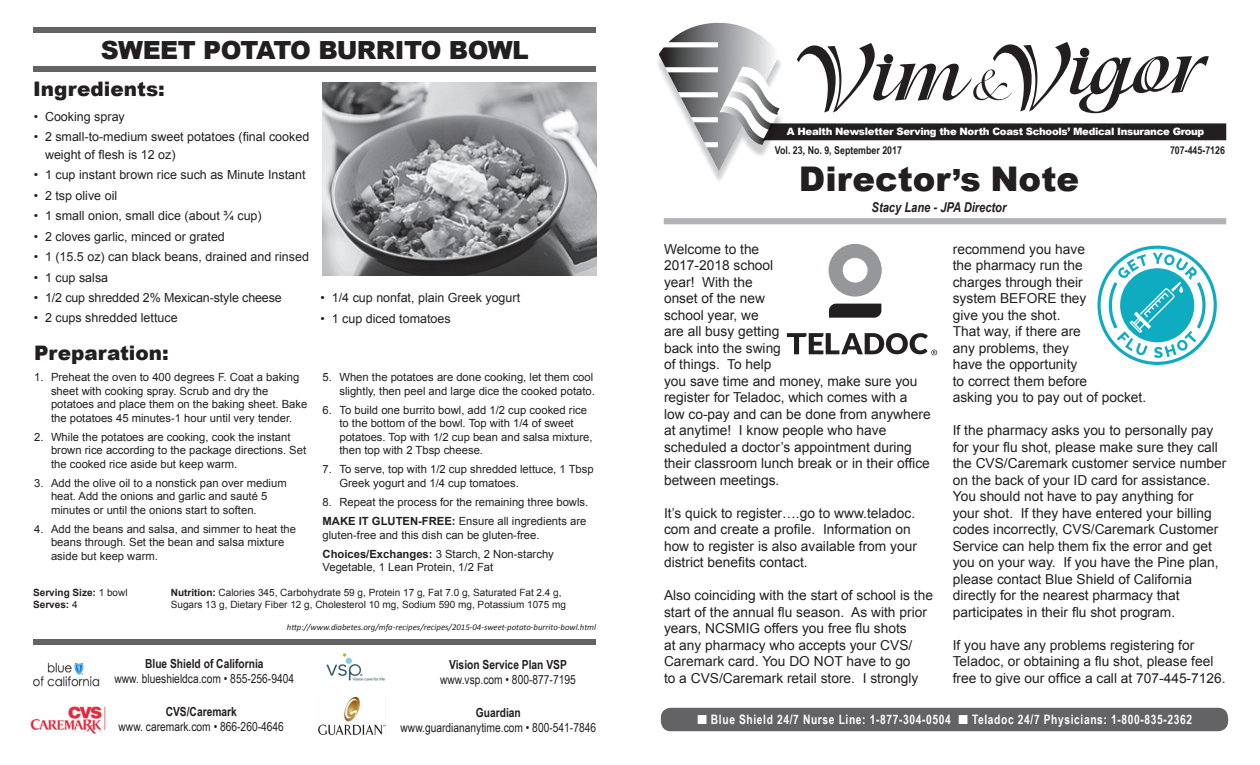
<style>
.page{position:relative;width:1260px;height:765px;background:#fff}
.page>*{position:absolute;margin:0;border:0;box-sizing:border-box;transform-origin:0 0}
.t1{font:900 34px "Arial";color:#231f20}
.body_copy{font:900 25px "Arial";letter-spacing:-.02em;color:#231f20}
.body_copy-2{font:900 20px "Arial";color:#231f20}
.t2{font:13.75px/16.5px "Arial";color:#231f20}
.t3{font:italic 700 13.62px "Arial Narrow";color:#231f20}
.Heading_3{font:700 13px "Arial Narrow";letter-spacing:.05em;color:#fff;scale:.96 1}
.t4{font:12.5px/17.5px "Arial";color:#231f20}
.body_copy-3{font:12.5px "Arial Narrow";color:#231f20}
.body_copy-4{font:700 12.5px "Arial Narrow";color:#231f20}
.body_copy-5{font:11.25px/13.5px "Arial";color:#231f20}
.t5{font:700 10.75px "Arial Narrow";color:#231f20}
.t6{font:900 10.12px "Arial";letter-spacing:-.03em;color:#fff}
.t7{font:10px/12px "Arial";color:#231f20}
.t8{font:700 10px "Arial";color:#231f20}
.t9{font:italic 8.75px "Calibri";color:#231f20}
.s1{font-weight:700}
.s2{font-weight:400}
.s3{font-size:30px}
</style>
<div class="page">
<div style="left:763px;top:123px;width:463px;height:17px;background:#231f20"></div>
<img style="left:662px;top:23px;width:50px;height:26px">
<svg style="left:797px;top:42px;width:412px;height:71px"></svg>
<div style="left:661px;top:708px;width:567px;height:23px;background:#636366;border-radius:10px"></div>
<img style="left:32px;top:662px;width:68px;height:25px">
<img style="left:326px;top:653px;width:58px;height:28px">
<img style="left:319px;top:697px;width:67px;height:37px">
<img style="left:31px;top:706px;width:74px;height:27px">
<div style="left:664px;top:218px;width:562px;height:6px;background:#b2b3b7"></div>
<div style="left:34px;top:27px;width:562px;height:6px;background:#636366"></div>
<div style="left:34px;top:639px;width:562px;height:6px;background:#636366"></div>
<div style="left:34px;top:66px;width:562px;height:6px;background:#636366"></div>
<img style="left:322px;top:82px;width:274px;height:194px">
<svg style="left:829px;top:244px;width:53px;height:53px"></svg>
<svg style="left:829px;top:304px;width:52px;height:14px"></svg>
<svg style="left:787px;top:333px;width:150px;height:22px"></svg>
<svg style="left:1097px;top:246px;width:120px;height:119px"></svg>
<p class="body_copy" style="left:101px;top:32px;width:430px">SWEET POTATO BURRITO BOWL</p>
<p class="body_copy-2" style="left:33px;top:75px;width:133px">Ingredients:</p>
<p class="t4" style="left:34px;top:108px;width:93px">• Cooking spray</p>
<p class="t4" style="left:45px;top:128px;width:266px;text-indent:-11px">• 2 small-to-medium sweet potatoes (final cooked weight of flesh is 12 oz)</p>
<p class="t4" style="left:34px;top:166px;width:273px">• 1 cup instant brown rice such as Minute Instant</p>
<p class="t4" style="left:34px;top:187px;width:85px">• 2 tsp olive oil</p>
<p class="t4" style="left:34px;top:207px;width:229px">• 1 small onion, small dice (about ¾ cup)</p>
<p class="t4" style="left:34px;top:228px;width:193px">• 2 cloves garlic, minced or grated</p>
<p class="t4" style="left:34px;top:248px;width:277px">• 1 (15.5 oz) can black beans, drained and rinsed</p>
<p class="t4" style="left:34px;top:269px;width:76px">• 1 cup salsa</p>
<p class="t4" style="left:34px;top:289px;width:250px">• 1/2 cup shredded 2% Mexican-style cheese</p>
<p class="t4" style="left:34px;top:309px;width:145px">• 2 cups shredded lettuce</p>
<p class="body_copy-2" style="left:34px;top:338px;width:136px">Preparation:</p>
<p class="body_copy-5" style="left:51px;top:371px;width:258px;text-indent:-17px">1. Preheat the oven to 400 degrees F. Coat a baking sheet with cooking spray. Scrub and dry the potatoes and place them on the baking sheet. Bake the potatoes 45 minutes-1 hour until very tender.</p>
<p class="body_copy-5" style="left:51px;top:430px;width:257px;text-indent:-17px">2. While the potatoes are cooking, cook the instant brown rice according to the package directions. Set the cooked rice aside but keep warm.</p>
<p class="body_copy-5" style="left:51px;top:476px;width:237px;text-indent:-17px">3. Add the olive oil to a nonstick pan over medium heat. Add the onions and garlic and sauté 5 minutes or until the onions start to soften.</p>
<p class="body_copy-5" style="left:51px;top:522px;width:247px;text-indent:-17px">4. Add the beans and salsa, and simmer to heat the beans through. Set the bean and salsa mixture aside but keep warm.</p>
<p class="t4" style="left:321px;top:289px;width:201px">• 1/4 cup nonfat, plain Greek yogurt</p>
<p class="t4" style="left:321px;top:310px;width:132px">• 1 cup diced tomatoes</p>
<p class="body_copy-5" style="left:323px;top:371px;width:274px;text-align:right">5. When the potatoes are done cooking, let them cool slightly, then peel and large dice the cooked potato.</p>
<p class="body_copy-5" style="left:339px;top:403px;width:255px;text-indent:-17px">6. To build one burrito bowl, add 1/2 cup cooked rice to the bottom of the bowl. Top with 1/4 of sweet potatoes. Top with 1/2 cup bean and salsa mixture, then top with 2 Tbsp cheese.</p>
<p class="body_copy-5" style="left:339px;top:463px;width:256px;text-indent:-17px">7. To serve, top with 1/2 cup shredded lettuce, 1 Tbsp<br>Greek yogurt and 1/4 cup tomatoes.</p>
<p class="body_copy-5" style="left:323px;top:495px;width:267px">8. Repeat the process for the remaining three bowls.</p>
<p class="body_copy-5" style="left:323px;top:515px;width:265px"><span class="s1">MAKE IT GLUTEN-FREE:</span> Ensure all ingredients are gluten-free and this dish can be gluten-free.</p>
<p class="body_copy-5" style="left:323px;top:547px;width:233px"><span class="s1">Choices/Exchanges:</span> 3 Starch, 2 Non-starchy<br>Vegetable, 1 Lean Protein, 1/2 Fat</p>
<p class="t8" style="left:33px;top:586px;width:96px">Serving Size: <span class="s2">1 bowl</span></p>
<p class="t8" style="left:33px;top:598px;width:46px">Serves: <span class="s2">4</span></p>
<p class="t7" style="left:171px;top:587px;width:397px"><span class="s1">Nutrition:</span> Calories 345, Carbohydrate 59 g, Protein 17 g, Fat 7.0 g, Saturated Fat 2.4 g,<br>Sugars 13 g, Dietary Fiber 12 g, Cholesterol 10 mg, Sodium 590 mg, Potassium 1075 mg</p>
<p class="t9" style="left:287px;top:621px;width:311px">http://www.diabetes.org/mfa-recipes/recipes/2015-04-sweet-potato-burrito-bowl.html</p>
<p class="body_copy-4" style="left:145px;top:654px;width:120px">Blue Shield of California</p>
<p class="body_copy-3" style="left:115px;top:670px;width:181px">www. blueshieldca.com • 855-256-9404</p>
<p class="body_copy-4" style="left:166px;top:702px;width:73px">CVS/Caremark</p>
<p class="body_copy-3" style="left:119px;top:717px;width:167px">www. caremark.com • 866-260-4646</p>
<p class="body_copy-4" style="left:449px;top:656px;width:119px">Vision Service Plan VSP</p>
<p class="body_copy-3" style="left:440px;top:671px;width:137px">www.vsp.com • 800-877-7195</p>
<p class="body_copy-4" style="left:476px;top:703px;width:46px">Guardian</p>
<p class="body_copy-3" style="left:401px;top:718px;width:197px">www.guardiananytime.com • 800-541-7846</p>
<p class="t6" style="left:787px;top:124px;width:419px">A Health Newsletter Serving the North Coast Schools’ Medical Insurance Group</p>
<p class="t5" style="left:775px;top:142px;width:129px">Vol. 23, No. 9, September 2017</p>
<p class="t5" style="left:1170px;top:142px;width:57px">707-445-7126</p>
<p class="t1" style="left:799px;top:155px;width:282px">Director<span class="s3">’</span>s Note</p>
<p class="t3" style="left:872px;top:196px;width:136px">Stacy Lane - JPA Director</p>
<p class="t2" style="left:664px;top:241px;width:268px">Welcome to the<br>2017-2018 school<br>year! With the<br>onset of the new<br>school year, we<br>are all busy getting<br>back into the swing<br>of things. To help<br>you save time and money, make sure you register for Teladoc, which comes with a low co-pay and can be done from anywhere at anytime! I know people who have scheduled a doctor’s appointment during their classroom lunch break or in their office between meetings.</p>
<p class="t2" style="left:664px;top:505px;width:254px">It’s quick to register….go to www.teladoc. com and create a profile. Information on how to register is also available from your district benefits contact.</p>
<p class="t2" style="left:664px;top:587px;width:271px">Also coinciding with the start of school is the start of the annual flu season. As with prior years, NCSMIG offers you free flu shots<br>at any pharmacy who accepts your CVS/ Caremark card. You DO NOT have to go<br>to a CVS/Caremark retail store. I strongly</p>
<p class="t2" style="left:953px;top:241px;width:195px">recommend you have<br>the pharmacy run the<br>charges through their<br>system BEFORE they<br>give you the shot.<br>That way, if there are<br>any problems, they<br>have the opportunity<br>to correct them before<br>asking you to pay out of pocket.</p>
<p class="t2" style="left:953px;top:422px;width:275px">If the pharmacy asks you to personally pay for your flu shot, please make sure they call the CVS/Caremark customer service number on the back of your ID card for assistance.<br>You should not have to pay anything for<br>your shot. If they have entered your billing codes incorrectly, CVS/Caremark Customer Service can help them fix the error and get you on your way. If you have the Pine plan, please contact Blue Shield of California directly for the nearest pharmacy that participates in their flu shot program.</p>
<p class="t2" style="left:953px;top:637px;width:274px">If you have any problems registering for<br>Teladoc, or obtaining a flu shot, please feel free to give our office a call at 707-445-7126.</p>
<p class="Heading_3" style="left:697px;top:710px;width:517px">■ Blue Shield 24/7 Nurse Line: 1-877-304-0504 ■ Teladoc 24/7 Physicians: 1-800-835-2362</p>
</div>
